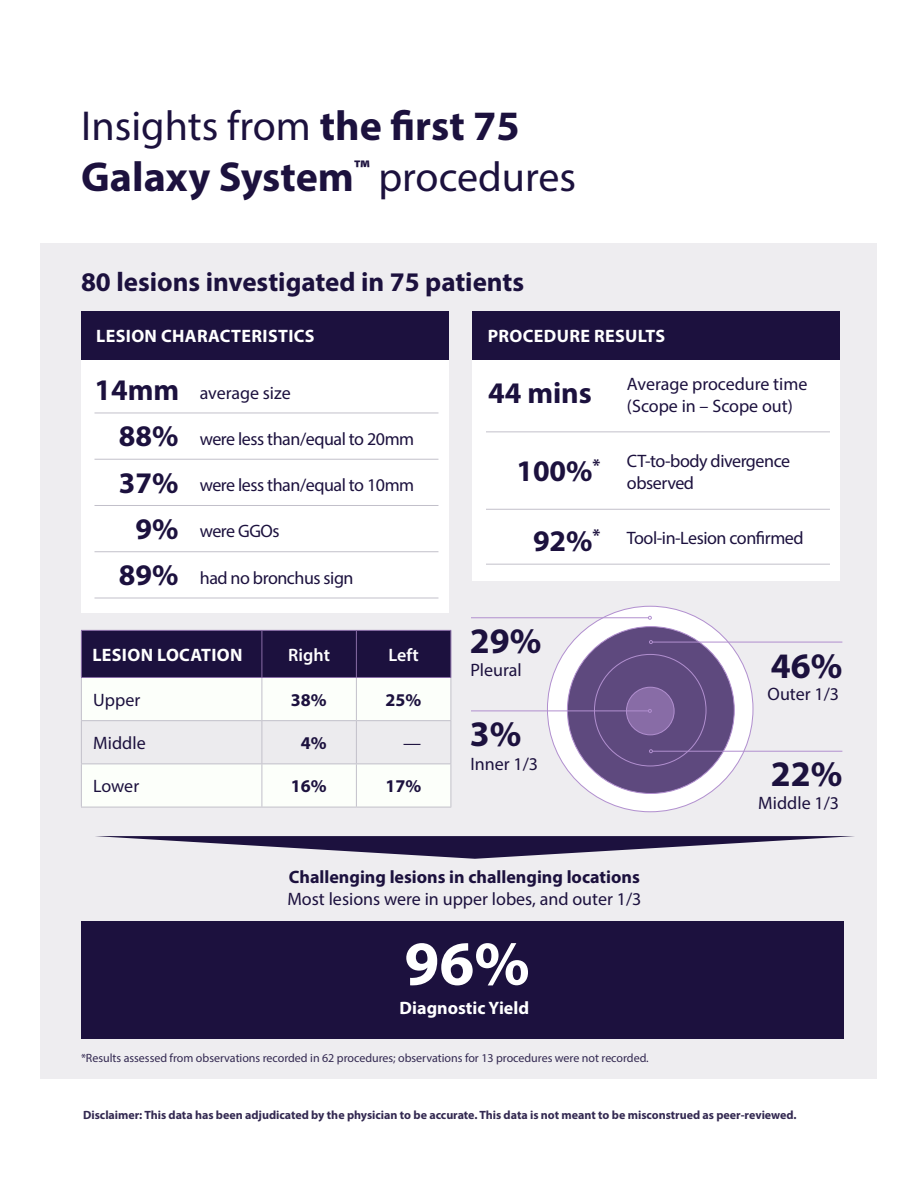
<style>
.page{position:relative;width:918px;height:1188px;background:#fff}
.page>*{position:absolute;margin:0;border:0;box-sizing:border-box;transform-origin:0 0}
.t1{font:700 63px "Myriad Pro";color:#fff}
.t2{font:42px/51px "Myriad Pro";color:#1c113e}
.t3{font:700 36px "Myriad Pro";color:#1c113e}
.t4{font:700 30px "Myriad Pro";color:#1c113e}
.t5{font:700 27px "Myriad Pro";color:#1c113e}
.t6{font:18px/22.5px "Myriad Pro";letter-spacing:-.025em;color:#1c113e}
.t7{font:700 18px/21.6px "Myriad Pro";color:#1c113e}
.t8{font:18px/22.5px "Myriad Pro";color:#1c113e}
.t9{font:700 18px "Myriad Pro";letter-spacing:.02em;color:#fff}
.t10{font:700 18px "Myriad Pro";color:#fff}
.t11{font:600 18px "Myriad Pro";color:#fff}
.t12{font:700 12px "Myriad Pro";color:#332951}
.t13{font:12px "Myriad Pro";color:#332951}
.s1{font-weight:700}
.s2{font-weight:700;font-size:30px}
.s3{font-weight:400}
</style>
<div class="page">
<div style="left:40px;top:243px;width:838px;height:835px;background:#eeedf0"></div>
<div style="left:81px;top:312px;width:367px;height:300px;background:#fff"></div>
<div style="left:81px;top:921px;width:762px;height:118px;background:#1c113e"></div>
<div style="left:82px;top:631px;width:369px;height:46px;background:#1c113e"></div>
<div style="left:82px;top:678px;width:369px;height:129px;background:#fcfffa"></div>
<svg style="left:82px;top:721px;width:369px;height:43px"></svg>
<hr style="left:81px;top:678px;width:1px;height:42px;background:#c2c0ca">
<hr style="left:262px;top:678px;width:1px;height:42px;background:#c2c0ca">
<hr style="left:356px;top:678px;width:1px;height:42px;background:#c2c0ca">
<hr style="left:451px;top:678px;width:1px;height:42px;background:#c2c0ca">
<hr style="left:81px;top:720px;width:181px;height:1px;background:#c2c0ca">
<hr style="left:81px;top:721px;width:1px;height:43px;background:#c2c0ca">
<hr style="left:262px;top:720px;width:94px;height:1px;background:#c2c0ca">
<hr style="left:262px;top:721px;width:1px;height:43px;background:#c2c0ca">
<hr style="left:356px;top:720px;width:95px;height:1px;background:#c2c0ca">
<hr style="left:356px;top:721px;width:1px;height:43px;background:#c2c0ca">
<hr style="left:451px;top:721px;width:1px;height:43px;background:#c2c0ca">
<hr style="left:81px;top:764px;width:181px;height:1px;background:#c2c0ca">
<hr style="left:81px;top:764px;width:1px;height:43px;background:#c2c0ca">
<hr style="left:262px;top:764px;width:94px;height:1px;background:#c2c0ca">
<hr style="left:262px;top:764px;width:1px;height:43px;background:#c2c0ca">
<hr style="left:356px;top:764px;width:95px;height:1px;background:#c2c0ca">
<hr style="left:356px;top:764px;width:1px;height:43px;background:#c2c0ca">
<hr style="left:451px;top:764px;width:1px;height:43px;background:#c2c0ca">
<hr style="left:81px;top:807px;width:181px;height:1px;background:#c2c0ca">
<hr style="left:262px;top:807px;width:94px;height:1px;background:#c2c0ca">
<hr style="left:356px;top:807px;width:95px;height:1px;background:#c2c0ca">
<hr style="left:81px;top:630px;width:181px;height:1px;background:#886ca6">
<hr style="left:81px;top:631px;width:1px;height:46px;background:#886ca6">
<hr style="left:262px;top:630px;width:94px;height:1px;background:#886ca6">
<hr style="left:262px;top:631px;width:1px;height:46px;background:#886ca6">
<hr style="left:356px;top:630px;width:95px;height:1px;background:#886ca6">
<hr style="left:356px;top:631px;width:1px;height:46px;background:#886ca6">
<hr style="left:451px;top:631px;width:1px;height:46px;background:#886ca6">
<hr style="left:81px;top:677px;width:181px;height:1px;background:#886ca6">
<hr style="left:262px;top:677px;width:94px;height:1px;background:#886ca6">
<hr style="left:356px;top:677px;width:95px;height:1px;background:#886ca6">
<svg style="left:95px;top:836px;width:760px;height:23px"></svg>
<div style="left:81px;top:312px;width:367px;height:48px;background:#1c113e"></div>
<hr style="left:94px;top:413px;width:344px;height:1px;background:#c2c0ca">
<hr style="left:94px;top:459px;width:344px;height:1px;background:#c2c0ca">
<hr style="left:94px;top:505px;width:344px;height:1px;background:#c2c0ca">
<hr style="left:94px;top:551px;width:344px;height:1px;background:#c2c0ca">
<hr style="left:94px;top:598px;width:344px;height:1px;background:#c2c0ca">
<div style="left:472px;top:312px;width:368px;height:268px;background:#fff"></div>
<div style="left:472px;top:312px;width:368px;height:48px;background:#1c113e"></div>
<hr style="left:486px;top:431px;width:344px;height:1px;background:#c2c0ca">
<hr style="left:486px;top:509px;width:344px;height:1px;background:#c2c0ca">
<hr style="left:486px;top:564px;width:344px;height:1px;background:#c2c0ca">
<div style="left:547px;top:606px;width:206px;height:206px;background:#fff;border-radius:50%"></div>
<div style="left:567px;top:627px;width:167px;height:166px;background:#5e497e;border-radius:50%"></div>
<div style="left:626px;top:687px;width:48px;height:48px;background:#886ca6;border-radius:50%"></div>
<div style="left:626px;top:687px;width:48px;height:48px;border:1px solid #b18fcf;border-radius:50%"></div>
<hr style="left:471px;top:711px;width:177px;height:1px;background:#b18fcf">
<svg style="left:648px;top:709px;width:4px;height:4px"></svg>
<hr style="left:652px;top:751px;width:190px;height:1px;background:#b18fcf">
<svg style="left:649px;top:749px;width:4px;height:4px"></svg>
<hr style="left:471px;top:617px;width:177px;height:1px;background:#b18fcf">
<svg style="left:648px;top:616px;width:4px;height:4px"></svg>
<hr style="left:652px;top:642px;width:190px;height:1px;background:#b18fcf">
<svg style="left:649px;top:640px;width:4px;height:4px"></svg>
<p class="t2" style="left:81px;top:99px;width:497px">Insights from <span class="s1">the first 75<br>Galaxy System</span><sup>™</sup> procedures</p>
<p class="t5" style="left:81px;top:264px;width:445px">80 lesions investigated in 75 patients</p>
<p class="t9" style="left:96px;top:324px;width:220px">LESION CHARACTERISTICS</p>
<p class="t8" style="left:94px;top:381px;width:198px"><span class="s2">14mm</span> average size</p>
<p class="t6" style="left:119px;top:427px;width:297px"><span class="s2">88%</span> were less than/equal to 20mm</p>
<p class="t6" style="left:119px;top:474px;width:297px"><span class="s2">37%</span> were less than/equal to 10mm</p>
<p class="t6" style="left:136px;top:520px;width:146px"><span class="s2">9%</span> were GGOs</p>
<p class="t6" style="left:119px;top:566px;width:236px"><span class="s2">89%</span> had no bronchus sign</p>
<p class="t9" style="left:92px;top:643px;width:152px">LESION LOCATION</p>
<p class="t11" style="left:288px;top:643px;width:43px">Right</p>
<p class="t11" style="left:389px;top:643px;width:32px">Left</p>
<p class="t6" style="left:93px;top:688px;width:49px">Upper</p>
<p class="t7" style="left:291px;top:688px;width:37px">38%</p>
<p class="t7" style="left:385px;top:688px;width:37px">25%</p>
<p class="t6" style="left:93px;top:731px;width:54px">Middle</p>
<p class="t7" style="left:301px;top:732px;width:27px">4%</p>
<p class="t6" style="left:403px;top:731px;width:19px">—</p>
<p class="t6" style="left:93px;top:775px;width:47px">Lower</p>
<p class="t7" style="left:291px;top:775px;width:37px">16%</p>
<p class="t7" style="left:385px;top:775px;width:37px">17%</p>
<p class="t9" style="left:488px;top:324px;width:179px">PROCEDURE RESULTS</p>
<p class="t8" style="left:627px;top:372px;width:182px">Average procedure time (Scope in – Scope out)</p>
<p class="t6" style="left:627px;top:449px;width:165px">CT-to-body divergence observed</p>
<p class="t4" style="left:488px;top:374px;width:105px">44 mins</p>
<p class="t4" style="left:516px;top:452px;width:86px">100%<sup>*</sup></p>
<p class="t4" style="left:533px;top:521px;width:69px">92%<sup>*</sup></p>
<p class="t6" style="left:627px;top:527px;width:178px">Tool-in-Lesion confirmed</p>
<p class="t3" style="left:470px;top:617px;width:73px">29%</p>
<p class="t8" style="left:470px;top:659px;width:53px">Pleural</p>
<p class="t3" style="left:771px;top:642px;width:73px">46%</p>
<p class="t6" style="left:768px;top:682px;width:73px">Outer 1/3</p>
<p class="t3" style="left:470px;top:711px;width:53px">3%</p>
<p class="t6" style="left:470px;top:752px;width:69px">Inner 1/3</p>
<p class="t3" style="left:771px;top:750px;width:73px">22%</p>
<p class="t6" style="left:758px;top:792px;width:82px">Middle 1/3</p>
<p class="t7" style="left:287px;top:866px;width:356px">Challenging lesions in challenging locations<br><span class="s3">Most lesions were in upper lobes, and outer 1/3</span></p>
<p class="t1" style="left:404px;top:922px;width:127px">96%</p>
<p class="t10" style="left:400px;top:996px;width:131px">Diagnostic Yield</p>
<p class="t13" style="left:81px;top:1050px;width:569px">*Results assessed from observations recorded in 62 procedures; observations for 13 procedures were not recorded.</p>
<p class="t12" style="left:83px;top:1107px;width:715px">Disclaimer: This data has been adjudicated by the physician to be accurate. This data is not meant to be misconstrued as peer-reviewed.</p>
</div>
